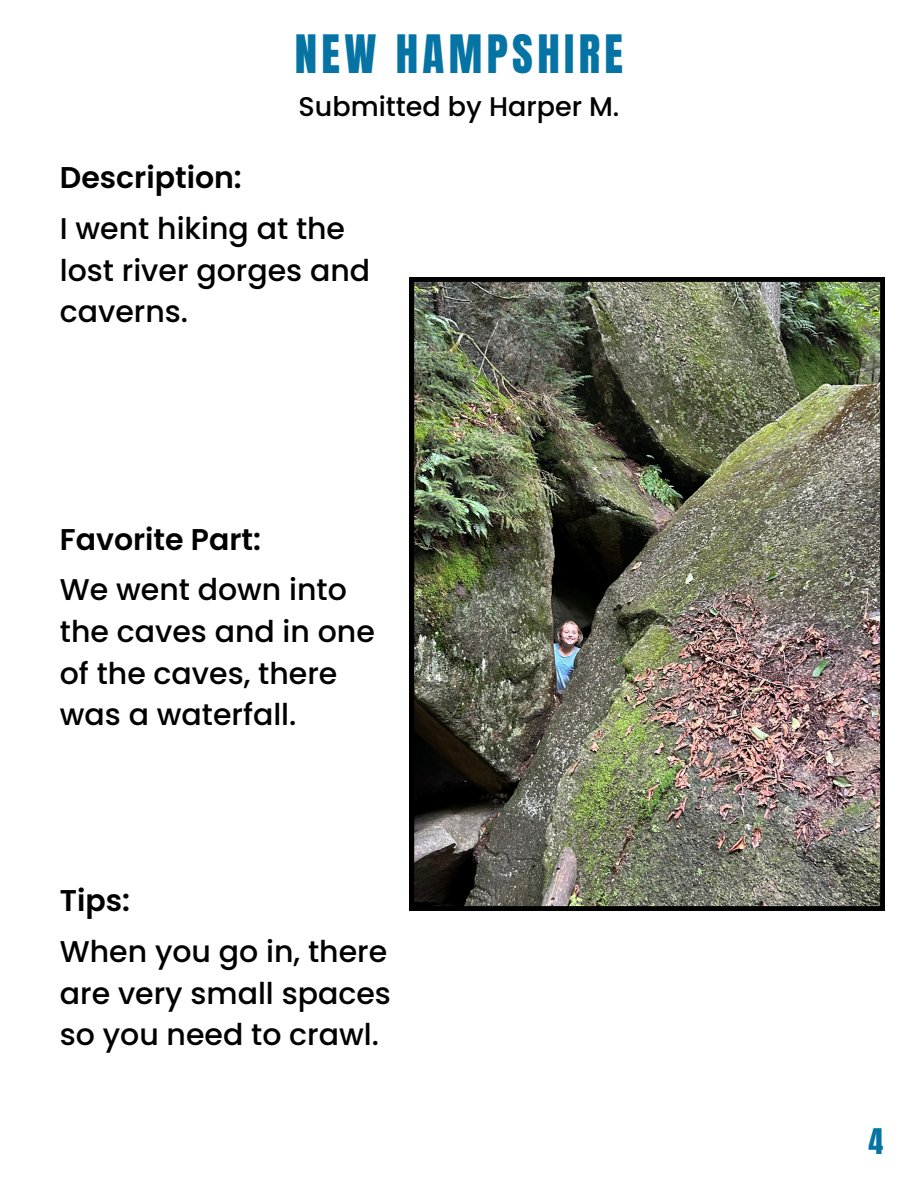
<style>
.page{position:relative;width:918px;height:1188px;background:#fff}
.page>*{position:absolute;margin:0;border:0;box-sizing:border-box;transform-origin:0 0}
.t1{font:45px "Anton";letter-spacing:.095em;color:#0574a5}
.t2{font:500 30px/41.7px "Poppins";color:#000}
.t3{font:600 30px "Poppins";color:#000}
.t4{font:30px "Anton";color:#0574a5}
.t5{font:500 27px "Poppins";color:#000}
</style>
<div class="page">
<img style="left:410px;top:277px;width:474px;height:634px">
<p class="t3" style="left:60px;top:157px;width:183px">Description:</p>
<p class="t1" style="left:295px;top:22px;width:330px">NEW HAMPSHIRE</p>
<p class="t5" style="left:299px;top:88px;width:322px">Submitted by Harper M.</p>
<p class="t2" style="left:60px;top:208px;width:312px">I went hiking at the lost river gorges and caverns.</p>
<p class="t3" style="left:60px;top:518px;width:203px">Favorite Part:</p>
<p class="t2" style="left:60px;top:569px;width:317px">We went down into the caves and in one of the caves, there was a waterfall.</p>
<p class="t3" style="left:60px;top:880px;width:72px">Tips:</p>
<p class="t2" style="left:60px;top:931px;width:333px">When you go in, there are very small spaces so you need to crawl.</p>
<p class="t4" style="left:868px;top:1120px;width:16px">4</p>
</div>
